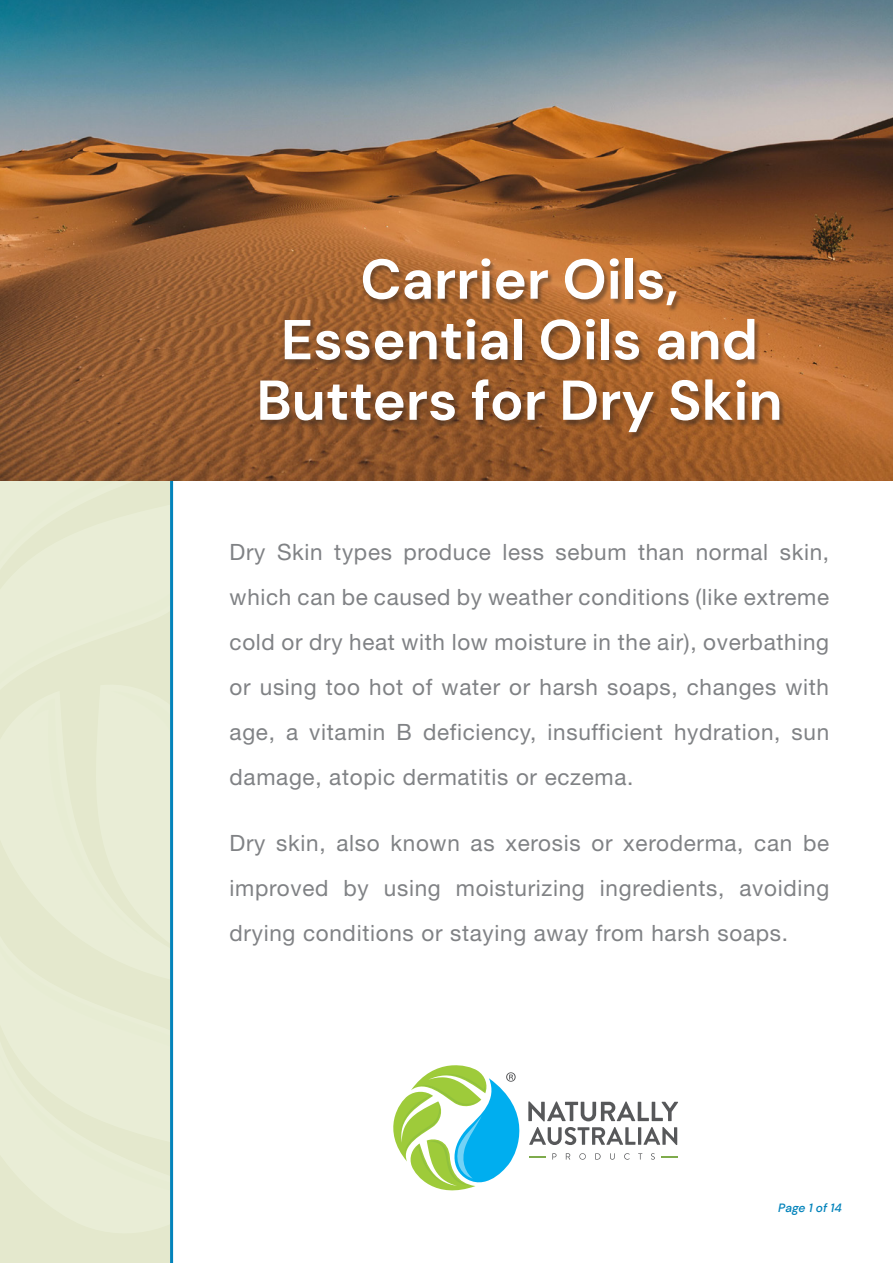
<style>
.page{position:relative;width:893px;height:1263px;background:#fff}
.page>*{position:absolute;margin:0;border:0;box-sizing:border-box;transform-origin:0 0}
.t1{font:700 56.1px/60.6px "DM Sans";color:#fff;text-align:center}
.t2{font:22.5px/45px "Helvetica Neue";letter-spacing:.03em;color:#808285;text-align:justify}
.t3{font:italic 500 12px "DM Sans";color:#0383bb}
</style>
<div class="page">
<svg style="left:0;top:1210px;width:170px;height:34px;background:#e5e9d0"></svg>
<svg style="left:0;top:480px;width:170px;height:730px;background:#e7ebd2"></svg>
<hr style="left:170px;top:106px;width:3px;height:1157px;background:#0383bb">
<svg style="left:393px;top:1065px;width:285px;height:126px"></svg>
<img style="left:0;top:0;width:893px;height:480px">
<div style="left:260px;top:260px;width:525px;height:179px;background:#231f20;opacity:.4"></div>
<p class="t1" style="left:256px;top:249px;width:527px">Carrier Oils,<br>Essential Oils and<br>Butters for Dry Skin</p>
<p class="t2" style="left:230px;top:529px;width:601px">Dry Skin types produce less sebum than normal skin, which can be caused by weather conditions (like extreme cold or dry heat with low moisture in the air), overbathing or using too hot of water or harsh soaps, changes with age, a vitamin B deficiency, insufficient hydration, sun damage, atopic dermatitis or eczema.</p>
<p class="t2" style="left:230px;top:820px;width:601px">Dry skin, also known as xerosis or xeroderma, can be improved by using moisturizing ingredients, avoiding drying conditions or staying away from harsh soaps.</p>
<p class="t3" style="left:778px;top:1200px;width:65px">Page 1 of 14</p>
</div>
